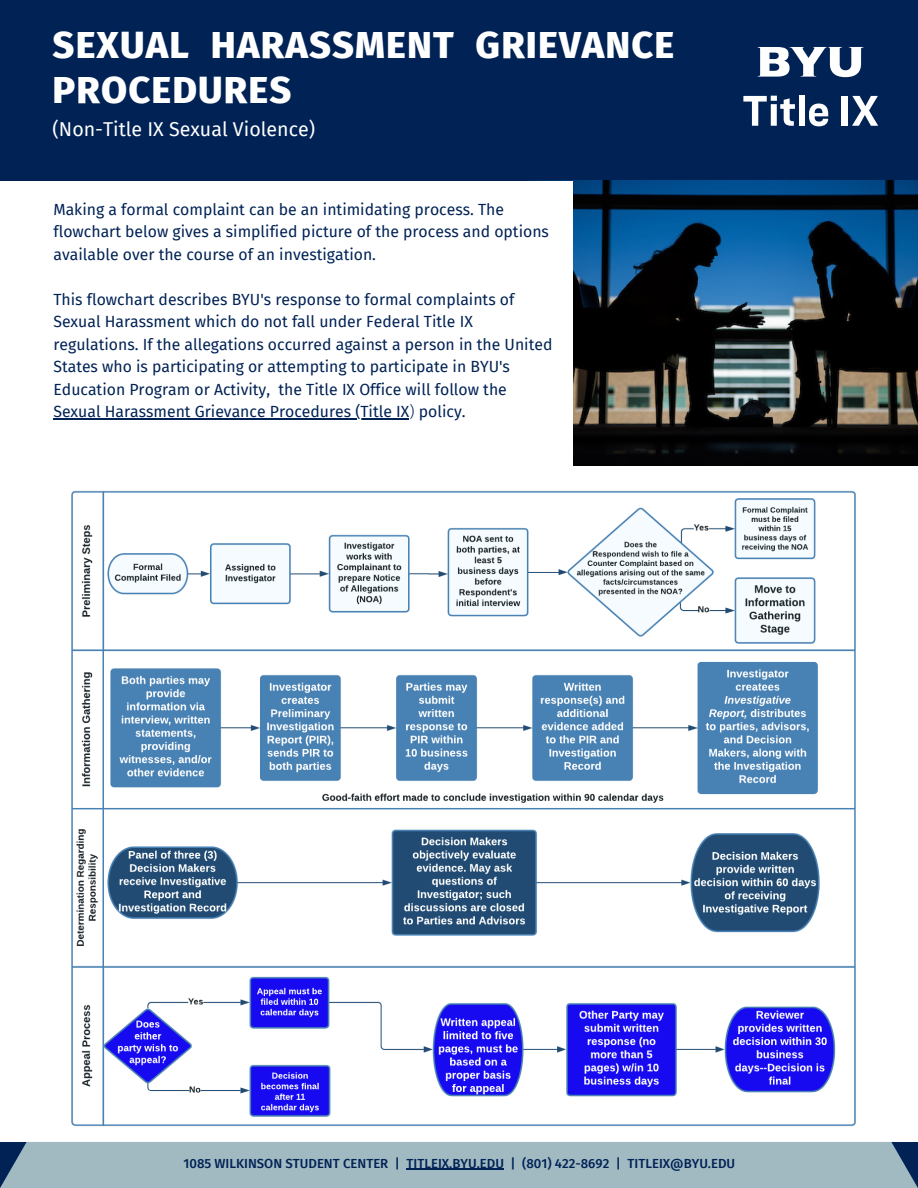
<style>
.page{position:relative;width:918px;height:1188px;background:#025}
.page>*{position:absolute;margin:0;border:0;box-sizing:border-box;transform-origin:0 0}
.t1{font:800 37.8px/45.2px "Fira Sans";letter-spacing:.03em;color:#fff}
.t2{font:19.65px "Fira Sans";color:#fff}
.t3{font:15.75px/22.5px "Fira Sans";color:#025}
.t4{font:500 13.2px "Fira Sans";color:#025}
.s1{font-weight:300}
</style>
<div class="page">
<div style="left:0;top:465px;width:918px;height:677px;background:#fff"></div>
<img style="left:573px;top:181px;width:345px;height:285px">
<div style="left:0;top:181px;width:573px;height:296px;background:#fff"></div>
<div style="left:0;top:1142px;width:918px;height:46px;background:#a1b9c1"></div>
<img style="left:71px;top:490px;width:785px;height:637px">
<svg style="left:757px;top:47px;width:107px;height:30px"></svg>
<svg style="left:743px;top:96px;width:52px;height:30px"></svg>
<div style="left:799px;top:95px;width:6px;height:31px;background:#fff"></div>
<svg style="left:809px;top:104px;width:19px;height:22px"></svg>
<div style="left:842px;top:96px;width:6px;height:30px;background:#fff"></div>
<svg style="left:852px;top:96px;width:26px;height:30px"></svg>
<hr style="left:53px;top:419px;width:356px;height:1px;background:#025">
<hr style="left:407px;top:1169px;width:97px;height:1px;background:#025">
<p class="t1" style="left:53px;top:23px;width:623px">SEXUAL HARASSMENT GRIEVANCE<br>PROCEDURES</p>
<p class="t2" style="left:53px;top:117px;width:264px">(Non-Title IX Sexual Violence)</p>
<p class="t3" style="left:53px;top:198px;width:497px">Making a formal complaint can be an intimidating process. The flowchart below gives a simplified picture of the process and options available over the course of an investigation.</p>
<p class="t3" style="left:53px;top:288px;width:501px">This flowchart describes BYU's response to formal complaints of Sexual Harassment which do not fall under Federal Title IX regulations. If the allegations occurred against a person in the United States who is participating or attempting to participate in BYU's Education Program or Activity, the Title IX Office will follow the Sexual Harassment Grievance Procedures (Title IX<span class="s1">)</span> policy.</p>
<p class="t4" style="left:184px;top:1155px;width:553px">1085 WILKINSON STUDENT CENTER | TITLEIX.BYU.EDU | (801) 422-8692 | TITLEIX@BYU.EDU</p>
</div>
